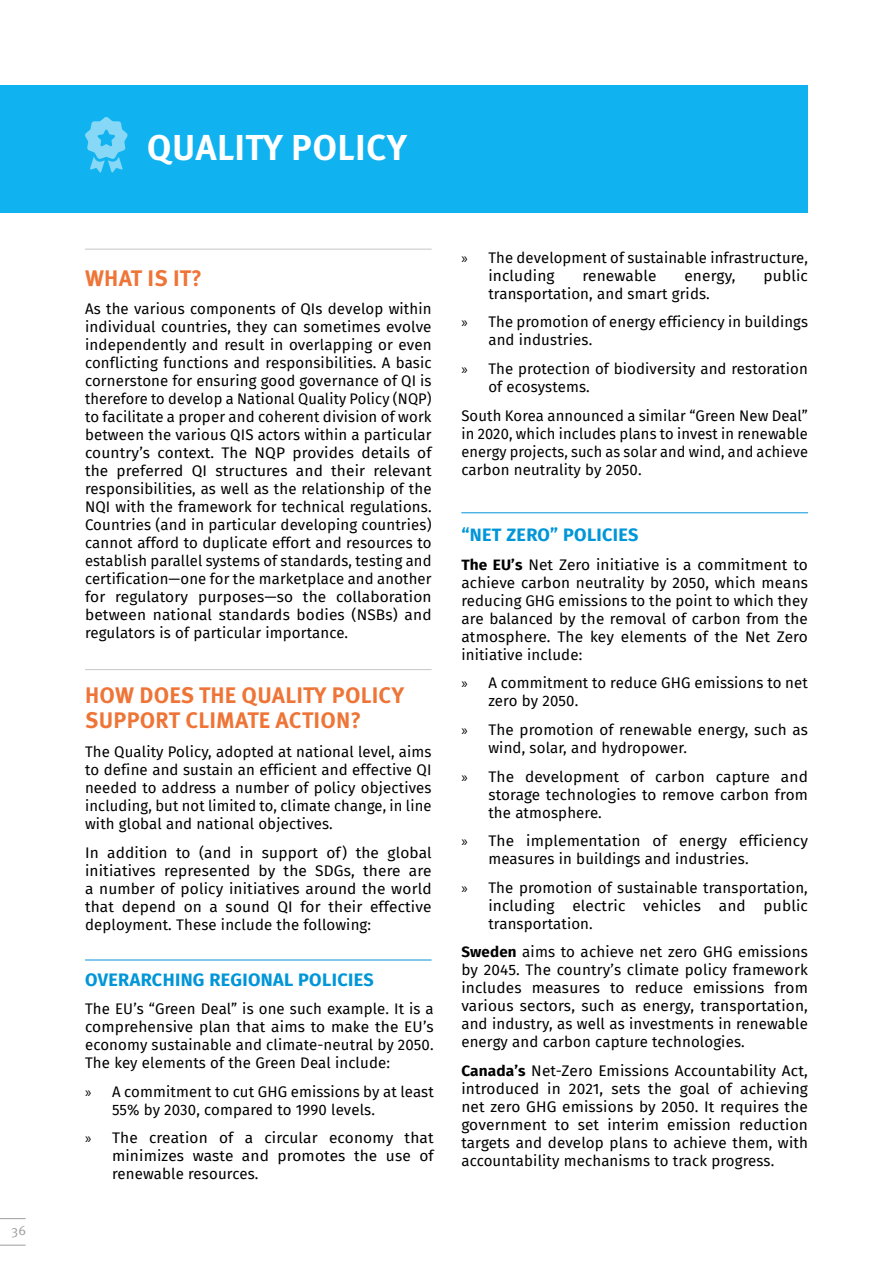
<style>
.page{position:relative;width:893px;height:1263px;background:#fff}
.page>*{position:absolute;margin:0;border:0;box-sizing:border-box;transform-origin:0 0}
.t1{font:700 36px "Meta Pro";letter-spacing:.01em;color:#fff}
.t2{font:700 22.5px/25.5px "Meta Pro";letter-spacing:.01em;color:#ee7537}
.t3{font:700 18px "Fira Sans";letter-spacing:.02em;color:#0096d8}
.t4{font:15px/18px "Fira Sans";letter-spacing:.01em;color:#000;text-align:justify}
.t5{font:13.5px "Meta Pro";color:#9d9d9c}
.s1{font-family:"Myriad Pro"}
.s2{font-weight:700}
</style>
<div class="page">
<svg style="left:0;top:1245px;width:26px;height:1px"></svg>
<svg style="left:0;top:1218px;width:26px;height:1px"></svg>
<div style="left:0;top:85px;width:808px;height:128px;background:#10b3f0"></div>
<hr style="left:85px;top:960px;width:347px;height:1px;background:#0096d8">
<hr style="left:85px;top:669px;width:347px;height:1px;background:#c6c6c6">
<hr style="left:85px;top:249px;width:347px;height:1px;background:#c6c6c6">
<hr style="left:461px;top:512px;width:347px;height:1px;background:#0096d8">
<svg style="left:85px;top:117px;width:43px;height:56px"></svg>
<p class="t5" style="left:11px;top:1222px;width:17px">36</p>
<h1 class="t1" style="left:147px;top:125px;width:261px">QUALITY POLICY</h1>
<h2 class="t2" style="left:85px;top:266px;width:119px">WHAT IS IT?</h2>
<p class="t4" style="left:85px;top:300px;width:348px">As the various components of QIs develop within individual countries, they can sometimes evolve independently and result in overlapping or even conflicting functions and responsibilities. A basic cornerstone for ensuring good governance of QI is therefore to develop a National Quality Policy (NQP) to facilitate a proper and coherent division of work between the various QIS actors within a particular country’s context. The NQP provides details of the preferred QI structures and their relevant responsibilities, as well as the relationship of the NQI with the framework for technical regulations.<br>Countries (and in particular developing countries) cannot afford to duplicate effort and resources to establish parallel systems of standards, testing and certification—one for the marketplace and another for regulatory purposes—so the collaboration between national standards bodies (NSBs) and regulators is of particular importance.</p>
<h2 class="t2" style="left:85px;top:683px;width:320px">HOW DOES THE QUALITY POLICY<br>SUPPORT CLIMATE ACTION?</h2>
<p class="t4" style="left:85px;top:742px;width:348px">The Quality Policy, adopted at national level, aims to define and sustain an efficient and effective QI needed to address a number of policy objectives including, but not limited to, climate change, in line with global and national objectives.</p>
<p class="t4" style="left:85px;top:843px;width:348px">In addition to (and in support of) the global initiatives represented by the SDGs, there are a number of policy initiatives around the world that depend on a sound QI for their effective deployment. These include the following:</p>
<p class="t3" style="left:85px;top:964px;width:290px">OVERARCHING REGIONAL POLICIES</p>
<p class="t4" style="left:85px;top:999px;width:350px">The EU’s “Green Deal” is one such example. It is a comprehensive plan that aims to make the EU’s economy sustainable and climate-neutral by 2050.<br>The key elements of the Green Deal include:</p>
<p class="t4" style="left:112px;top:1082px;width:323px;text-indent:-27px"><span class="s1">»</span> A commitment to cut GHG emissions by at least<br>55% by 2030, compared to 1990 levels.</p>
<p class="t4" style="left:112px;top:1129px;width:323px;text-indent:-27px"><span class="s1">»</span> The creation of a circular economy that minimizes waste and promotes the use of renewable resources.</p>
<p class="t4" style="left:488px;top:248px;width:321px;text-indent:-27px"><span class="s1">»</span> The development of sustainable infrastructure, including</p>
<p class="t4" style="left:582px;top:266px;width:75px">renewable</p>
<p class="t4" style="left:684px;top:266px;width:53px">energy,</p>
<p class="t4" style="left:763px;top:266px;width:46px">public</p>
<p class="t4" style="left:461px;top:279px;width:348px;line-height:28.7px;text-indent:27px">transportation, and smart grids.<br><span class="s1">»</span> The promotion of energy efficiency in buildings</p>
<p class="t4" style="left:461px;top:325px;width:348px;line-height:28.7px;text-indent:27px">and industries.<br><span class="s1">»</span> The protection of biodiversity and restoration</p>
<p class="t4" style="left:461px;top:372px;width:348px;line-height:28.7px;text-indent:27px">of ecosystems.<br>South Korea announced a similar “Green New Deal”</p>
<p class="t4" style="left:461px;top:424px;width:348px">in 2020, which includes plans to invest in renewable energy projects, such as solar and wind, and achieve carbon neutrality by 2050.</p>
<p class="t3" style="left:461px;top:519px;width:179px">“NET ZERO” POLICIES</p>
<p class="t4" style="left:461px;top:555px;width:348px"><span class="s2">The EU’s</span> Net Zero initiative is a commitment to achieve carbon neutrality by 2050, which means reducing GHG emissions to the point to which they are balanced by the removal of carbon from the atmosphere. The key elements of the Net Zero initiative include:</p>
<p class="t4" style="left:488px;top:674px;width:321px;text-indent:-27px"><span class="s1">»</span> A commitment to reduce GHG emissions to net zero by 2050.</p>
<p class="t4" style="left:488px;top:720px;width:321px;text-indent:-27px"><span class="s1">»</span> The promotion of renewable energy, such as wind, solar, and hydropower.</p>
<p class="t4" style="left:488px;top:767px;width:321px;text-indent:-27px"><span class="s1">»</span> The development of carbon capture and storage technologies to remove carbon from the atmosphere.</p>
<p class="t4" style="left:488px;top:831px;width:321px;text-indent:-27px"><span class="s1">»</span> The implementation of energy efficiency measures in buildings and industries.</p>
<p class="t4" style="left:488px;top:878px;width:321px;text-indent:-27px"><span class="s1">»</span> The promotion of sustainable transportation, including electric vehicles and public transportation.</p>
<p class="t4" style="left:461px;top:943px;width:348px"><span class="s2">Sweden</span> aims to achieve net zero GHG emissions by 2045. The country’s climate policy framework includes measures to reduce emissions from various sectors, such as energy, transportation, and industry, as well as investments in renewable energy and carbon capture technologies.</p>
<p class="t4" style="left:461px;top:1061px;width:348px"><span class="s2">Canada’s</span> Net-Zero Emissions Accountability Act, introduced in 2021, sets the goal of achieving net zero GHG emissions by 2050. It requires the government to set interim emission reduction targets and develop plans to achieve them, with accountability mechanisms to track progress.</p>
</div>
